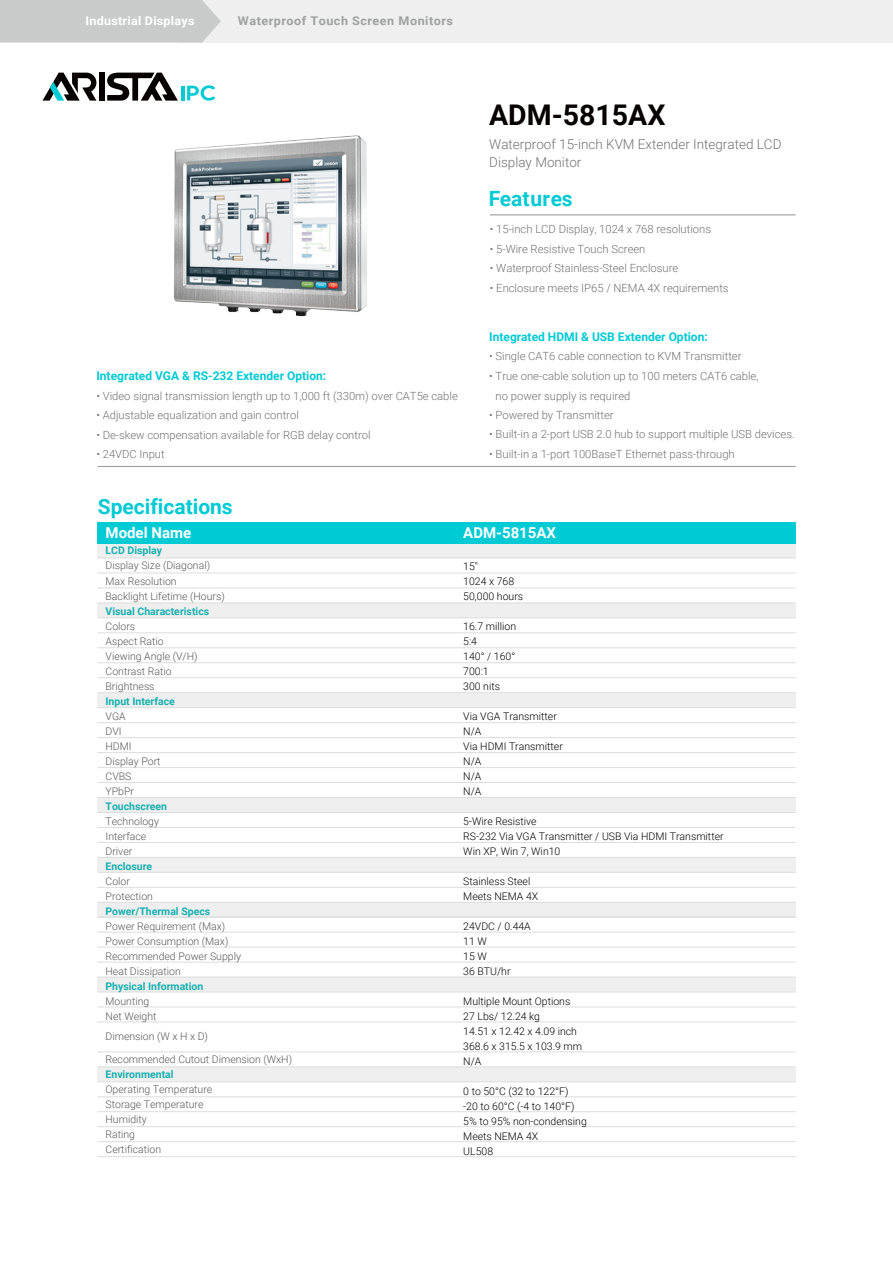
<style>
.page{position:relative;width:893px;height:1263px;background:#fff}
.page>*{position:absolute;margin:0;border:0;box-sizing:border-box;transform-origin:0 0}
.t1{font:700 28.5px "Roboto";color:#060001}
.t2{font:700 21px "Roboto";color:#00cad4}
.t3{font:700 15px "Roboto";color:#fff}
.t4{font:300 13.5px/18px "Roboto";color:#727171}
.t5{font:700 12px "Roboto";color:#00cad4}
.t6{font:700 12px "Roboto";letter-spacing:.04em;color:#9fa0a0;scale:1.05 1}
.t7{font:700 12px "Roboto";letter-spacing:.02em;color:#fff;scale:1.05 1}
.t8{font:300 11.25px "Roboto";color:#727171}
.t9{font:300 10.5px/15px "Roboto";color:#595757}
.t10{font:300 10.5px/15px "Roboto";color:#000}
.t11{font:700 10.5px "Roboto";color:#17afaf}
</style>
<div class="page">
<hr style="left:490px;top:214px;width:306px;height:1px;background:#9fa0a0">
<hr style="left:97px;top:466px;width:699px;height:1px;background:#9fa0a0">
<div style="left:97px;top:522px;width:699px;height:22px;background:#00cad4"></div>
<div style="left:97px;top:544px;width:699px;height:14px;background:#efefef"></div>
<div style="left:97px;top:603px;width:699px;height:15px;background:#efefef"></div>
<div style="left:97px;top:693px;width:699px;height:15px;background:#efefef"></div>
<div style="left:97px;top:857px;width:699px;height:15px;background:#efefef"></div>
<div style="left:97px;top:798px;width:699px;height:14px;background:#efefef"></div>
<div style="left:97px;top:902px;width:699px;height:15px;background:#efefef"></div>
<div style="left:97px;top:1067px;width:699px;height:15px;background:#efefef"></div>
<div style="left:97px;top:977px;width:699px;height:15px;background:#efefef"></div>
<hr style="left:97px;top:572px;width:699px;height:1px;background:#dcdddd">
<hr style="left:97px;top:587px;width:699px;height:1px;background:#dcdddd">
<hr style="left:97px;top:558px;width:699px;height:1px;background:#dcdddd">
<hr style="left:97px;top:602px;width:699px;height:1px;background:#dcdddd">
<hr style="left:97px;top:617px;width:699px;height:1px;background:#dcdddd">
<hr style="left:97px;top:632px;width:699px;height:1px;background:#dcdddd">
<hr style="left:97px;top:647px;width:699px;height:1px;background:#dcdddd">
<hr style="left:97px;top:662px;width:699px;height:1px;background:#dcdddd">
<hr style="left:97px;top:677px;width:699px;height:1px;background:#dcdddd">
<hr style="left:97px;top:692px;width:699px;height:1px;background:#dcdddd">
<hr style="left:97px;top:707px;width:699px;height:1px;background:#dcdddd">
<hr style="left:97px;top:722px;width:699px;height:1px;background:#dcdddd">
<hr style="left:97px;top:737px;width:699px;height:1px;background:#dcdddd">
<hr style="left:97px;top:752px;width:699px;height:1px;background:#dcdddd">
<hr style="left:97px;top:767px;width:699px;height:1px;background:#dcdddd">
<hr style="left:97px;top:782px;width:699px;height:1px;background:#dcdddd">
<hr style="left:97px;top:797px;width:699px;height:1px;background:#dcdddd">
<hr style="left:97px;top:812px;width:699px;height:1px;background:#dcdddd">
<hr style="left:97px;top:827px;width:699px;height:1px;background:#dcdddd">
<hr style="left:97px;top:842px;width:699px;height:1px;background:#dcdddd">
<hr style="left:97px;top:857px;width:699px;height:1px;background:#dcdddd">
<hr style="left:97px;top:872px;width:699px;height:1px;background:#dcdddd">
<hr style="left:97px;top:887px;width:699px;height:1px;background:#dcdddd">
<hr style="left:97px;top:902px;width:699px;height:1px;background:#dcdddd">
<hr style="left:97px;top:932px;width:699px;height:1px;background:#dcdddd">
<hr style="left:97px;top:947px;width:699px;height:1px;background:#dcdddd">
<hr style="left:97px;top:917px;width:699px;height:1px;background:#dcdddd">
<hr style="left:97px;top:962px;width:699px;height:1px;background:#dcdddd">
<hr style="left:97px;top:977px;width:699px;height:1px;background:#dcdddd">
<hr style="left:97px;top:991px;width:699px;height:1px;background:#dcdddd">
<hr style="left:97px;top:1006px;width:699px;height:1px;background:#dcdddd">
<hr style="left:97px;top:1021px;width:699px;height:1px;background:#dcdddd">
<hr style="left:97px;top:1051px;width:699px;height:1px;background:#dcdddd">
<hr style="left:97px;top:1066px;width:699px;height:1px;background:#dcdddd">
<hr style="left:97px;top:1096px;width:699px;height:1px;background:#dcdddd">
<hr style="left:97px;top:1156px;width:699px;height:1px;background:#dcdddd">
<hr style="left:97px;top:1141px;width:699px;height:1px;background:#dcdddd">
<hr style="left:97px;top:1126px;width:699px;height:1px;background:#dcdddd">
<hr style="left:97px;top:1111px;width:699px;height:1px;background:#dcdddd">
<hr style="left:97px;top:1081px;width:699px;height:1px;background:#dcdddd">
<div style="left:99px;top:73px;width:6px;height:28px;background:#060001"></div>
<svg style="left:43px;top:73px;width:53px;height:28px"></svg>
<svg style="left:107px;top:73px;width:71px;height:28px"></svg>
<hr style="left:181px;top:86px;width:3px;height:14px;background:#00cad4">
<svg style="left:187px;top:85px;width:28px;height:16px"></svg>
<div style="left:179px;top:0;width:714px;height:43px;background:#efefef"></div>
<div style="left:0;top:0;width:221px;height:43px;background:#c9caca"></div>
<img style="left:174px;top:135px;width:193px;height:182px">
<p class="t7" style="left:86px;top:12px;width:105px">Industrial Displays</p>
<p class="t6" style="left:238px;top:12px;width:206px">Waterproof Touch Screen Monitors</p>
<p class="t5" style="left:96px;top:367px;width:231px">Integrated VGA &amp; RS-232 Extender Option:</p>
<p class="t8" style="left:96px;top:388px;width:363px">• Video signal transmission length up to 1,000 ft (330m) over CAT5e cable</p>
<p class="t8" style="left:96px;top:407px;width:204px">• Adjustable equalization and gain control</p>
<p class="t8" style="left:96px;top:427px;width:276px">• De-skew compensation available for RGB delay control</p>
<p class="t8" style="left:96px;top:446px;width:70px">• 24VDC Input</p>
<h1 class="t1" style="left:489px;top:95px;width:178px">ADM-5815AX</h1>
<p class="t4" style="left:489px;top:135px;width:294px">Waterproof 15-inch KVM Extender Integrated LCD<br>Display Monitor</p>
<h2 class="t2" style="left:489px;top:184px;width:85px">Features</h2>
<p class="t8" style="left:490px;top:221px;width:223px">• 15-inch LCD Display, 1024 x 768 resolutions</p>
<p class="t8" style="left:490px;top:241px;width:157px">• 5-Wire Resistive Touch Screen</p>
<p class="t8" style="left:490px;top:260px;width:190px">• Waterproof Stainless-Steel Enclosure</p>
<p class="t8" style="left:490px;top:280px;width:240px">• Enclosure meets IP65 / NEMA 4X requirements</p>
<p class="t5" style="left:489px;top:328px;width:220px">Integrated HDMI &amp; USB Extender Option:</p>
<p class="t8" style="left:489px;top:348px;width:254px">• Single CAT6 cable connection to KVM Transmitter</p>
<p class="t8" style="left:489px;top:368px;width:271px">• True one-cable solution up to 100 meters CAT6 cable,</p>
<p class="t8" style="left:489px;top:407px;width:126px">• Powered by Transmitter</p>
<p class="t8" style="left:489px;top:426px;width:307px">• Built-in a 2-port USB 2.0 hub to support multiple USB devices.</p>
<p class="t8" style="left:489px;top:446px;width:247px">• Built-in a 1-port 100BaseT Ethernet pass-through</p>
<p class="t8" style="left:496px;top:388px;width:136px">no power supply is required</p>
<h2 class="t2" style="left:98px;top:491px;width:136px">Specifications</h2>
<h3 class="t3" style="left:106px;top:522px;width:87px">Model Name</h3>
<h3 class="t3" style="left:463px;top:522px;width:94px">ADM-5815AX</h3>
<p class="t11" style="left:106px;top:543px;width:58px">LCD Display</p>
<p class="t9" style="left:106px;top:558px;width:121px">Display Size (Diagonal)<br>Max Resolution<br>Backlight Lifetime (Hours)</p>
<p class="t11" style="left:106px;top:603px;width:105px">Visual Characteristics</p>
<p class="t9" style="left:106px;top:618px;width:93px">Colors<br>Aspect Ratio<br>Viewing Angle (V/H)<br>Contrast Ratio<br>Brightness</p>
<p class="t11" style="left:106px;top:693px;width:71px">Input Interface</p>
<p class="t9" style="left:106px;top:708px;width:57px">VGA<br>DVI<br>HDMI<br>Display Port<br>CVBS<br>YPbPr</p>
<p class="t11" style="left:106px;top:798px;width:63px">Touchscreen</p>
<p class="t9" style="left:106px;top:813px;width:55px">Technology<br>Interface<br>Driver</p>
<p class="t11" style="left:106px;top:858px;width:48px">Enclosure</p>
<p class="t9" style="left:106px;top:873px;width:49px">Color<br>Protection</p>
<p class="t11" style="left:106px;top:903px;width:106px">Power/Thermal Specs</p>
<p class="t9" style="left:106px;top:918px;width:137px">Power Requirement (Max)<br>Power Consumption (Max)<br>Recommended Power Supply<br>Heat Dissipation</p>
<p class="t11" style="left:106px;top:978px;width:99px">Physical Information</p>
<p class="t9" style="left:106px;top:993px;width:52px">Mounting<br>Net Weight</p>
<p class="t9" style="left:106px;top:1051px;width:188px">Recommended Cutout Dimension (WxH)</p>
<p class="t11" style="left:106px;top:1066px;width:70px">Environmental</p>
<p class="t9" style="left:106px;top:1081px;width:108px">Operating Temperature<br>Storage Temperature<br>Humidity<br>Rating<br>Certification</p>
<p class="t10" style="left:463px;top:558px;width:61px">15"<br>1024 x 768<br>50,000 hours</p>
<p class="t10" style="left:463px;top:618px;width:54px">16.7 million<br>5:4<br>140° / 160°<br>700:1<br>300 nits</p>
<p class="t10" style="left:463px;top:708px;width:101px">Via VGA Transmitter<br>N/A<br>Via HDMI Transmitter<br>N/A<br>N/A<br>N/A</p>
<p class="t10" style="left:463px;top:813px;width:262px">5-Wire Resistive<br>RS-232 Via VGA Transmitter / USB Via HDMI Transmitter<br>Win XP, Win 7, Win10</p>
<p class="t10" style="left:463px;top:873px;width:76px">Stainless Steel<br>Meets NEMA 4X</p>
<p class="t10" style="left:463px;top:918px;width:69px">24VDC / 0.44A<br>11 W<br>15 W<br>36 BTU/hr</p>
<p class="t10" style="left:463px;top:993px;width:120px">Multiple Mount Options<br>27 Lbs/ 12.24 kg<br>14.51 x 12.42 x 4.09 inch<br>368.6 x 315.5 x 103.9 mm<br>N/A</p>
<p class="t10" style="left:463px;top:1083px;width:125px">0 to 50°C (32 to 122°F)<br>-20 to 60°C (-4 to 140°F)<br>5% to 95% non-condensing<br>Meets NEMA 4X<br>UL508</p>
<p class="t9" style="left:106px;top:1029px;width:104px">Dimension (W x H x D)</p>
</div>
